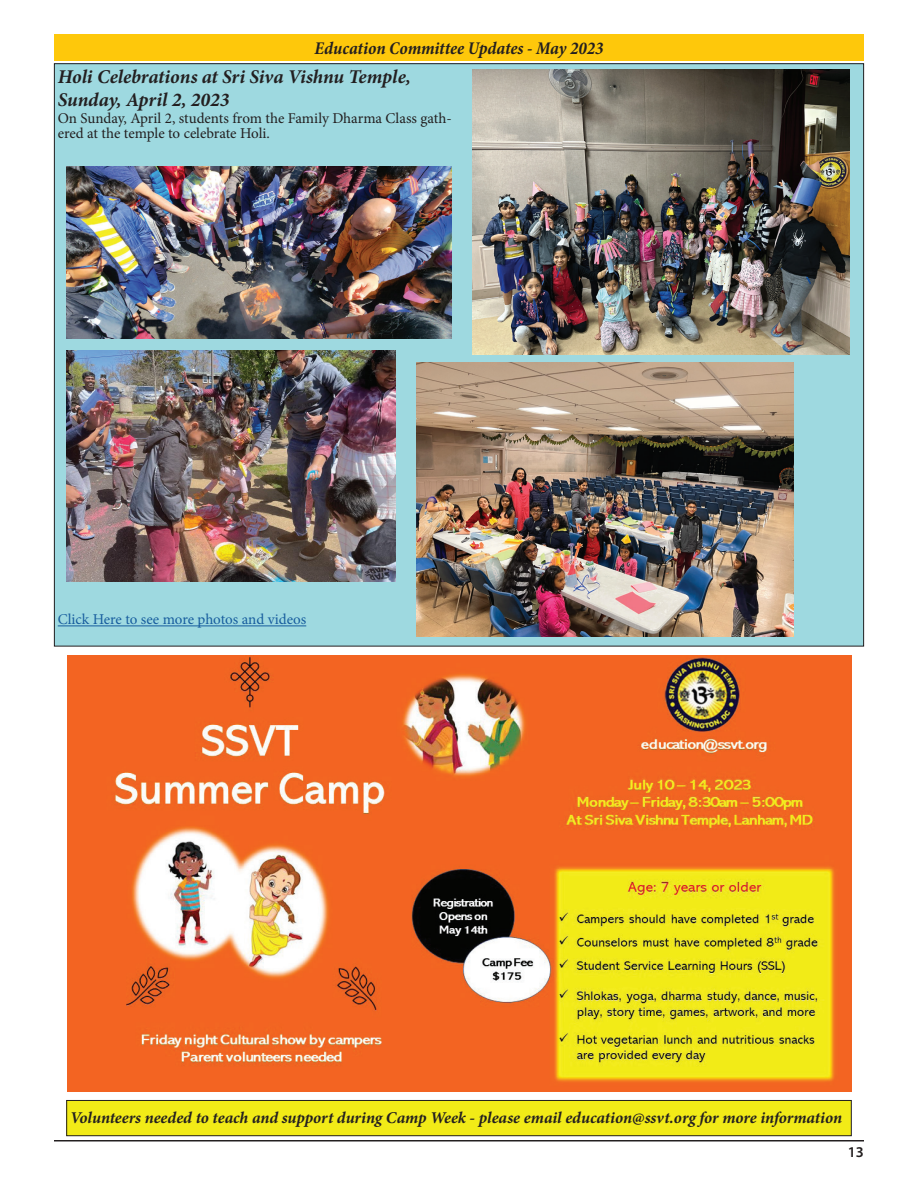
<style>
.page{position:relative;width:918px;height:1188px;background:#fff}
.page>*{position:absolute;margin:0;border:0;box-sizing:border-box;transform-origin:0 0}
.t1{font:italic 700 19.5px/23.4px "Minion Pro";letter-spacing:-.005em;color:#231f20}
.t2{font:italic 700 condensed 18px "Minion Pro";letter-spacing:-.005em;color:#231f20}
.t3{font:italic 700 16.5px "Minion Pro";letter-spacing:-.005em;color:#231f20}
.t4{font:15px/15px "Minion Pro";letter-spacing:-.005em;color:#231f20}
.t5{font:15px "Minion Pro";letter-spacing:-.005em;color:#175d9e}
.t6{font:600 15px "Myriad Pro";color:#231f20}
</style>
<div class="page">
<hr style="left:54px;top:1140px;width:810px;height:2px;background:#231f20">
<div style="left:54px;top:34px;width:810px;height:27px;background:#fec80b"></div>
<div style="left:54px;top:64px;width:810px;height:582px;background:#9ed9e0"></div>
<hr style="left:58px;top:626px;width:248px;height:1px;background:#175d9e">
<img style="left:473px;top:69px;width:376px;height:286px">
<img style="left:66px;top:166px;width:385px;height:173px">
<img style="left:417px;top:362px;width:376px;height:275px">
<img style="left:67px;top:350px;width:328px;height:232px">
<img style="left:68px;top:656px;width:784px;height:435px">
<div style="left:67px;top:1100px;width:784px;height:36px;background:#f2eb17"></div>
<div style="left:66px;top:1100px;width:786px;height:36px;border:1px solid #231f20"></div>
<p class="t2" style="left:314px;top:36px;width:291px">Education Committee Updates - May 2023</p>
<p class="t1" style="left:58px;top:64px;width:355px">Holi Celebrations at Sri Siva Vishnu Temple,<br>Sunday, April 2, 2023</p>
<p class="t4" style="left:58px;top:111px;width:395px">On Sunday, April 2, students from the Family Dharma Class gath&shy;ered at the temple to celebrate Holi.</p>
<p class="t5" style="left:58px;top:610px;width:250px">Click Here to see more photos and videos</p>
<p class="t3" style="left:70px;top:1106px;width:774px">Volunteers needed to teach and support during Camp Week - please email education@ssvt.org for more information</p>
<p class="t6" style="left:848px;top:1142px;width:18px">13</p>
</div>
